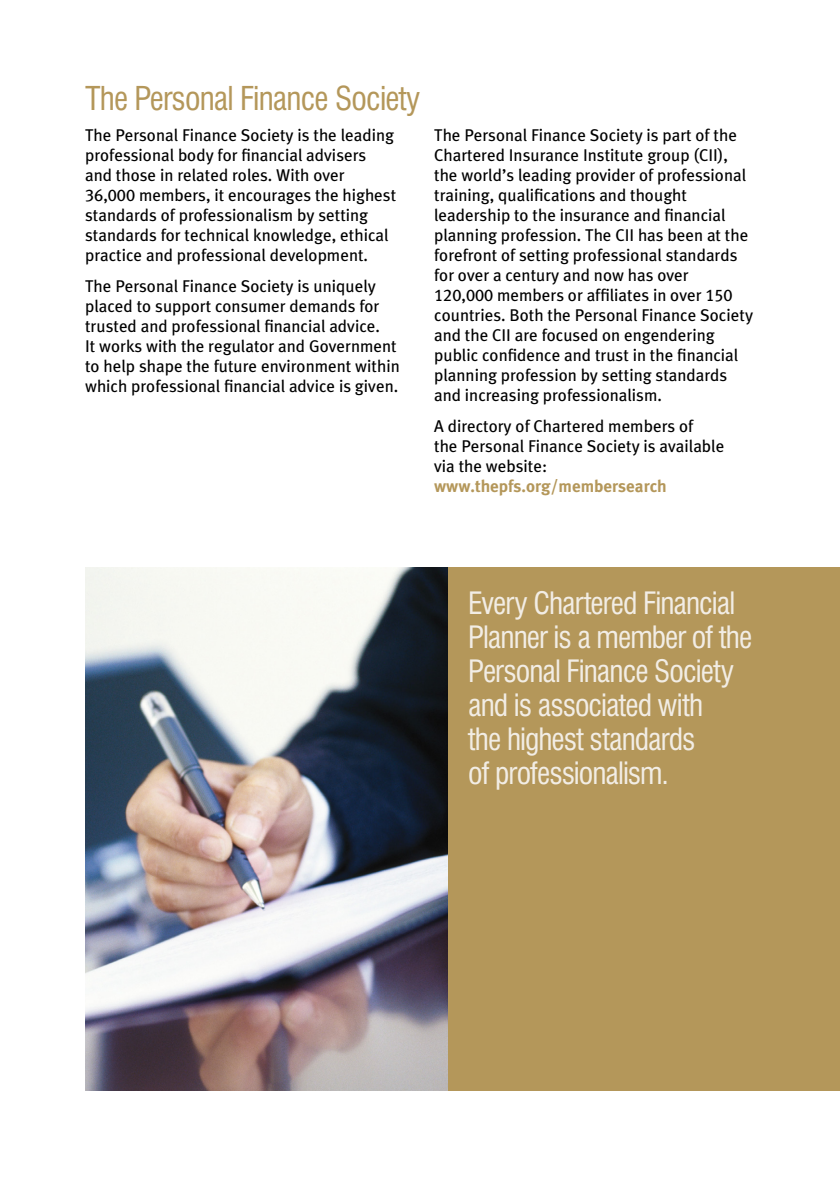
<style>
.page{position:relative;width:840px;height:1191px;background:#fff}
.page>*{position:absolute;margin:0;border:0;box-sizing:border-box;transform-origin:0 0}
.t1{font:condensed 32px "Swiss 721 BT";letter-spacing:-.025em;color:#b4975a}
.t2{font:condensed 30px/34px "Swiss 721 BT";letter-spacing:-.03em;color:#f2ede5}
.t3{font:17px/20px "Cii Meta Plus";color:#000}
.t4{font:700 17px "Cii Meta Plus";color:#b4975a}
</style>
<div class="page">
<img style="left:85px;top:567px;width:363px;height:523px">
<div style="left:448px;top:567px;width:391px;height:523px;background:#b4975a"></div>
<h1 class="t1" style="left:85px;top:79px;width:336px">The Personal Finance Society</h1>
<p class="t3" style="left:85px;top:125px;width:312px">The Personal Finance Society is the leading professional body for financial advisers and those in related roles. With over 36,000 members, it encourages the highest standards of professionalism by setting standards for technical knowledge, ethical practice and professional development.</p>
<p class="t3" style="left:85px;top:276px;width:316px">The Personal Finance Society is uniquely placed to support consumer demands for trusted and professional financial advice.<br>It works with the regulator and Government to help shape the future environment within which professional financial advice is given.</p>
<p class="t3" style="left:434px;top:125px;width:320px">The Personal Finance Society is part of the Chartered Insurance Institute group (CII), the world’s leading provider of professional training, qualifications and thought leadership to the insurance and financial planning profession. The CII has been at the forefront of setting professional standards for over a century and now has over<br>120,000 members or affiliates in over 150 countries. Both the Personal Finance Society and the CII are focused on engendering public confidence and trust in the financial planning profession by setting standards and increasing professionalism.</p>
<p class="t3" style="left:434px;top:416px;width:291px">A directory of Chartered members of<br>the Personal Finance Society is available via the website:</p>
<p class="t4" style="left:434px;top:476px;width:234px">www.thepfs.org/membersearch</p>
<h2 class="t2" style="left:468px;top:586px;width:285px">Every Chartered Financial<br>Planner is a member of the<br>Personal Finance Society and is associated with<br>the highest standards<br>of professionalism.</h2>
</div>
